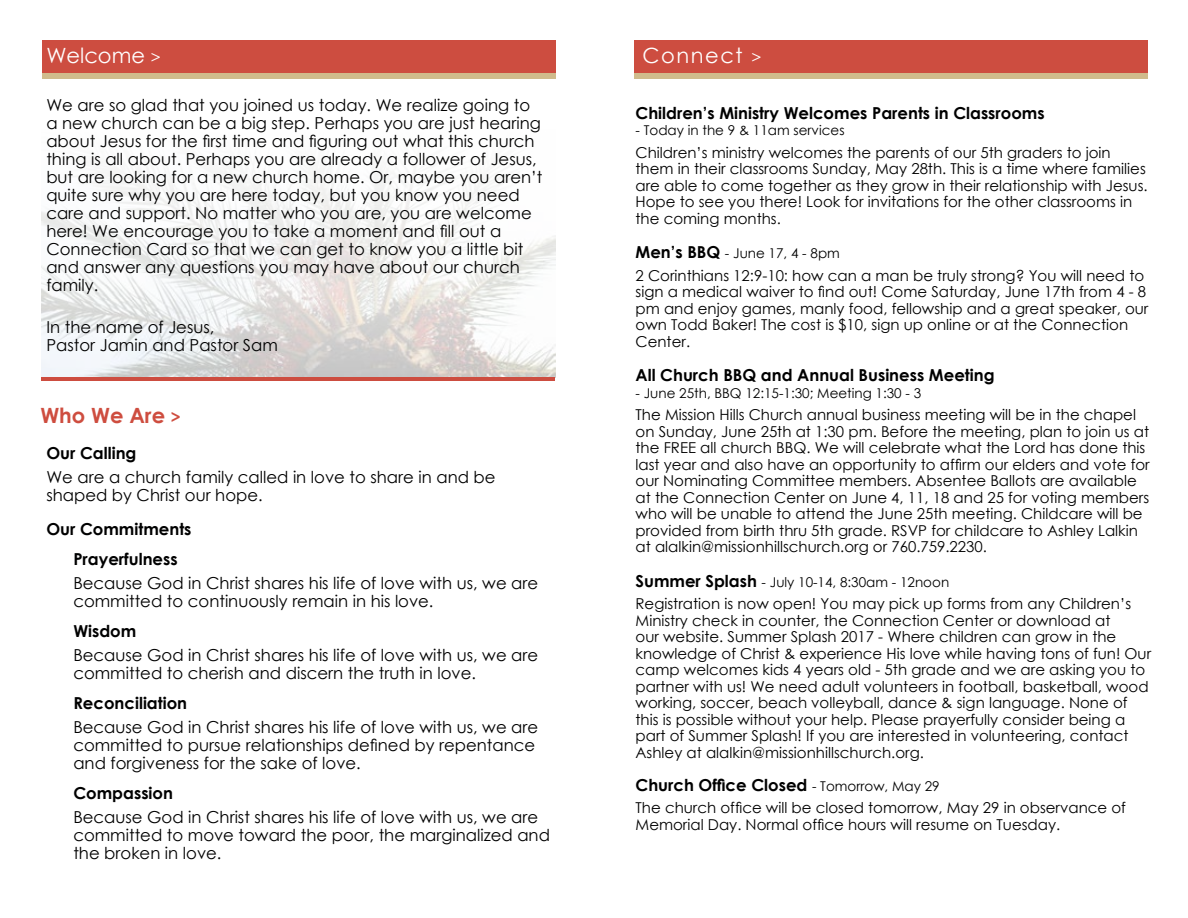
<style>
.page{position:relative;width:1188px;height:918px;background:#fff}
.page>*{position:absolute;margin:0;border:0;box-sizing:border-box;transform-origin:0 0}
.t1{font:700 21px "Century Gothic";color:#ce4d3f}
.t2{font:21px "Century Gothic";color:#fff}
.t3{font:21px "Century Gothic";letter-spacing:.075em;color:#fff}
.t4{font:16.5px/18px "Century Gothic";color:#000}
.t5{font:700 16.5px "Century Gothic";color:#000}
.t6{font:700 16.5px/30px "Century Gothic";color:#000101}
.t7{font:15px/16.5px "Century Gothic";color:#000}
.t8{font:13.5px "Century Gothic";color:#000}
.s1{font-size:16.5px}
.s2{font-weight:700;font-size:16.5px}
.s3{font-weight:400;font-size:13.5px}
</style>
<div class="page">
<img style="left:42px;top:168px;width:513px;height:209px">
<div style="left:42px;top:51px;width:513px;height:28px;background:#d0bb8c"></div>
<div style="left:42px;top:41px;width:513px;height:32px;background:#cd4d40"></div>
<div style="left:634px;top:51px;width:513px;height:28px;background:#d0bb8c"></div>
<div style="left:634px;top:41px;width:513px;height:32px;background:#cd4d40"></div>
<hr style="left:41px;top:377px;width:513px;height:4px;background:#cd4d40">
<h1 class="t2" style="left:46px;top:41px;width:116px">Welcome <span class="s1">&gt;</span></h1>
<p class="t4" style="left:46px;top:96px;width:498px">We are so glad that you joined us today. We realize going to a new church can be a big step. Perhaps you are just hearing about Jesus for the first time and figuring out what this church thing is all about. Perhaps you are already a follower of Jesus, but are looking for a new church home. Or, maybe you aren’t quite sure why you are here today, but you know you need care and support. No matter who you are, you are welcome here! We encourage you to take a moment and fill out a Connection Card so that we can get to know you a little bit and answer any questions you may have about our church family.</p>
<p class="t4" style="left:46px;top:318px;width:233px">In the name of Jesus,<br>Pastor Jamin and Pastor Sam</p>
<h1 class="t1" style="left:40px;top:399px;width:142px">Who We Are <span class="s1">&gt;</span></h1>
<p class="t6" style="left:46px;top:437px;width:92px">Our Calling</p>
<p class="t4" style="left:46px;top:467px;width:451px">We are a church family called in love to share in and be shaped by Christ our hope.</p>
<p class="t6" style="left:73px;top:513px;width:120px;text-indent:-27px">Our Commitments<br>Prayerfulness</p>
<p class="t4" style="left:73px;top:574px;width:466px">Because God in Christ shares his life of love with us, we are committed to continuously remain in his love.</p>
<p class="t6" style="left:73px;top:615px;width:65px">Wisdom</p>
<p class="t4" style="left:73px;top:646px;width:466px">Because God in Christ shares his life of love with us, we are committed to cherish and discern the truth in love.</p>
<p class="t6" style="left:73px;top:687px;width:115px">Reconciliation</p>
<p class="t4" style="left:73px;top:718px;width:466px">Because God in Christ shares his life of love with us, we are committed to pursue relationships defined by repentance and forgiveness for the sake of love.</p>
<p class="t6" style="left:73px;top:777px;width:101px">Compassion</p>
<p class="t4" style="left:73px;top:808px;width:478px">Because God in Christ shares his life of love with us, we are committed to move toward the poor, the marginalized and the broken in love.</p>
<h1 class="t3" style="left:642px;top:41px;width:121px">Connect <span class="s1">&gt;</span></h1>
<p class="t5" style="left:636px;top:100px;width:411px">Children’s Ministry Welcomes Parents in Classrooms</p>
<p class="t8" style="left:636px;top:121px;width:211px">- Today in the 9 &amp; 11am services</p>
<p class="t7" style="left:636px;top:144px;width:514px">Children’s ministry welcomes the parents of our 5th graders to join them in their classrooms Sunday, May 28th. This is a time where families are able to come together as they grow in their relationship with Jesus.<br>Hope to see you there! Look for invitations for the other classrooms in the coming months.</p>
<p class="t5" style="left:636px;top:240px;width:86px">Men’s BBQ</p>
<p class="t8" style="left:725px;top:244px;width:116px">- June 17, 4 - 8pm</p>
<p class="t7" style="left:636px;top:267px;width:514px">2 Corinthians 12:9-10: how can a man be truly strong? You will need to sign a medical waiver to find out! Come Saturday, June 17th from 4 - 8 pm and enjoy games, manly food, fellowship and a great speaker, our own Todd Baker! The cost is $10, sign up online or at the Connection Center.</p>
<p class="t5" style="left:636px;top:363px;width:361px">All Church BBQ and Annual Business Meeting</p>
<p class="t8" style="left:636px;top:383px;width:287px">- June 25th, BBQ 12:15-1:30; Meeting 1:30 - 3</p>
<p class="t7" style="left:636px;top:406px;width:516px">The Mission Hills Church annual business meeting will be in the chapel on Sunday, June 25th at 1:30 pm. Before the meeting, plan to join us at the FREE all church BBQ. We will celebrate what the Lord has done this last year and also have an opportunity to affirm our elders and vote for our Nominating Committee members. Absentee Ballots are available at the Connection Center on June 4, 11, 18 and 25 for voting members who will be unable to attend the June 25th meeting. Childcare will be provided from birth thru 5th grade. RSVP for childcare to Ashley Lalkin at alalkin@missionhillschurch.org or 760.759.2230.</p>
<p class="t8" style="left:636px;top:572px;width:315px"><span class="s2">Summer Splash</span> - July 10-14, 8:30am - 12noon</p>
<p class="t7" style="left:636px;top:595px;width:517px">Registration is now open! You may pick up forms from any Children’s Ministry check in counter, the Connection Center or download at<br>our website. Summer Splash 2017 - Where children can grow in the knowledge of Christ &amp; experience His love while having tons of fun! Our camp welcomes kids 4 years old - 5th grade and we are asking you to partner with us! We need adult volunteers in football, basketball, wood working, soccer, beach volleyball, dance &amp; sign language. None of this is possible without your help. Please prayerfully consider being a part of Summer Splash! If you are interested in volunteering, contact Ashley at alalkin@missionhillschurch.org.</p>
<p class="t5" style="left:636px;top:772px;width:306px">Church Office Closed <span class="s3">- Tomorrow, May 29</span></p>
<p class="t7" style="left:636px;top:799px;width:492px">The church office will be closed tomorrow, May 29 in observance of<br>Memorial Day. Normal office hours will resume on Tuesday.</p>
</div>
